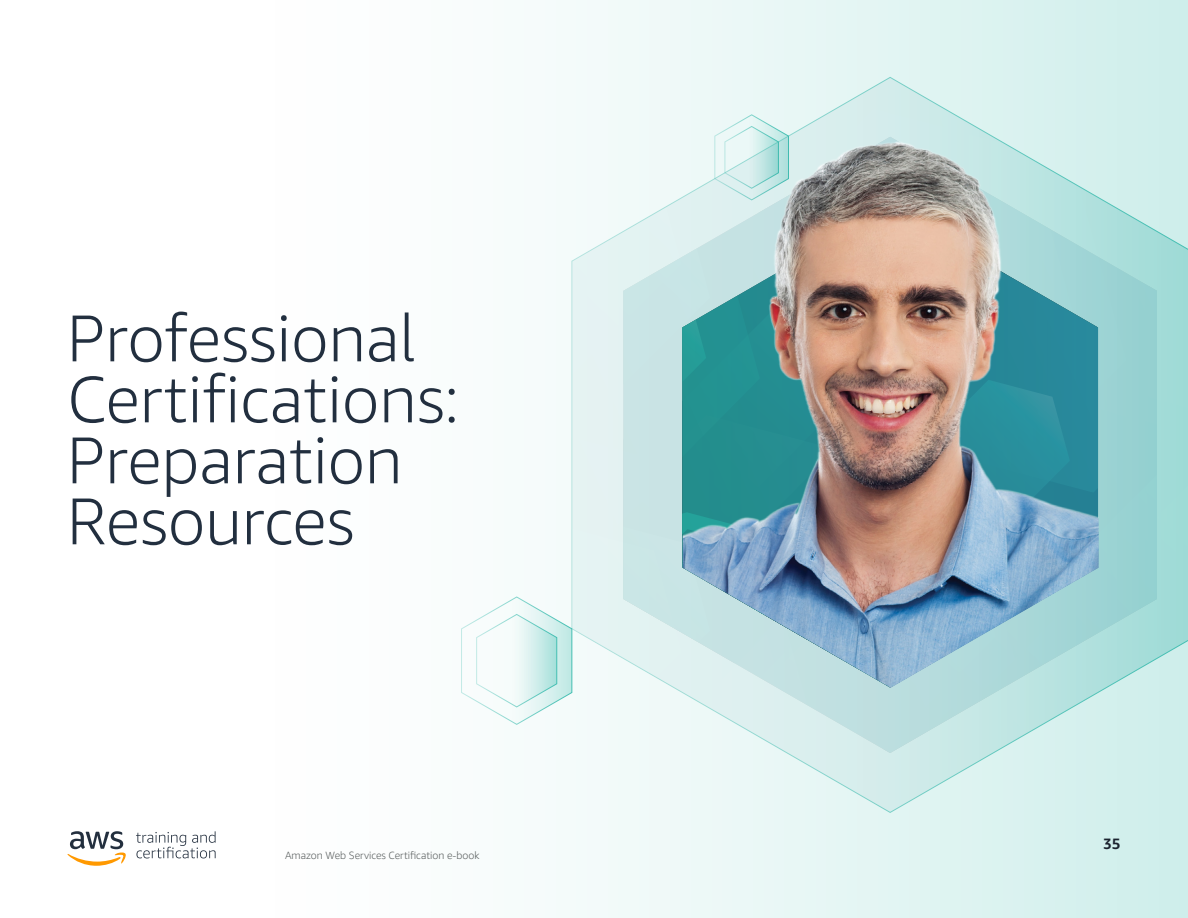
<style>
.page{position:relative;width:1188px;height:918px;background:#fff}
.page>*{position:absolute;margin:0;border:0;box-sizing:border-box;transform-origin:0 0}
.t1{font:300 66px/61.1px "Amazon Ember";color:#222f3f}
.t2{font:700 15px "Amazon Ember";color:#1c232f}
.t3{font:300 10.5px "Amazon Ember";color:#545959}
</style>
<div class="page">
<div style="left:233px;top:0;width:955px;height:918px;background:linear-gradient(to right,#fff,#d1efec)"></div>
<svg style="left:460px;top:77px;width:728px;height:735px"></svg>
<img style="left:683px;top:140px;width:416px;height:548px">
<svg style="left:136px;top:831px;width:80px;height:27px"></svg>
<svg style="left:67px;top:831px;width:59px;height:35px"></svg>
<p class="t1" style="left:67px;top:308px;width:393px">Professional<br>Certifications:<br>Preparation<br>Resources</p>
<p class="t3" style="left:285px;top:849px;width:196px">Amazon Web Services Certification e-book</p>
<p class="t2" style="left:1103px;top:834px;width:19px">35</p>
</div>
